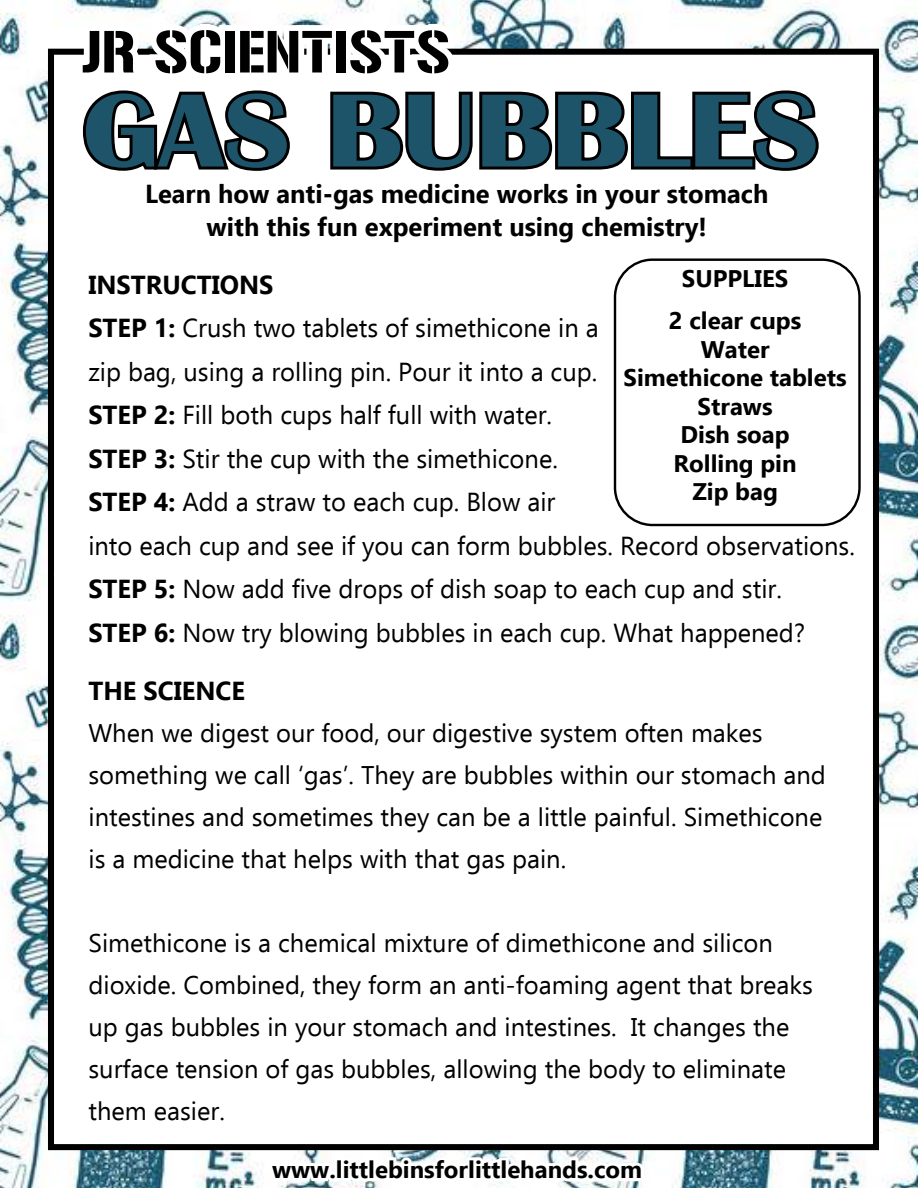
<style>
.page{position:relative;width:918px;height:1188px;background:#fff}
.page>*{position:absolute;margin:0;border:0;box-sizing:border-box;transform-origin:0 0}
.t1{font:700 107.85px "Britannic";color:#1d546a;scale:1.12 1}
.t2{font:58.8px "Gunplay";color:#000}
.t3{font:25.95px/43.5px "Ebrima";color:#000}
.t4{font:700 25.95px/33px "Ebrima";color:#000;text-align:center}
.t5{font:25.5px/42px "Ebrima";color:#000}
.t6{font:700 24px/28.5px "Ebrima";color:#000;text-align:center}
.s1{font-weight:700}
</style>
<div class="page">
<img style="left:0;top:0;width:918px;height:1188px">
<svg style="left:264px;top:1152px;width:383px;height:36px"></svg>
<div style="left:48px;top:49px;width:831px;height:1101px;background:#fff;border:6px solid #000"></div>
<svg style="left:71px;top:8px;width:751px;height:163px"></svg>
<div style="left:614px;top:258px;width:247px;height:268px;border:2px solid #000;border-radius:38px"></div>
<h2 class="t2" style="left:81px;top:21px;width:370px">JR SCIENTISTS</h2>
<h1 class="t1" style="left:83px;top:70px;width:659px">GAS BUBBLES</h1>
<p class="t4" style="left:145px;top:175px;width:625px">Learn how anti-gas medicine works in your stomach with this fun experiment using chemistry!</p>
<p class="t3" style="left:88px;top:262px;width:768px"><span class="s1">INSTRUCTIONS<br>STEP 1:</span> Crush two tablets of simethicone in a<br>zip bag, using a rolling pin. Pour it into a cup.<br><span class="s1">STEP 2:</span> Fill both cups half full with water.<br><span class="s1">STEP 3:</span> Stir the cup with the simethicone.<br><span class="s1">STEP 4:</span> Add a straw to each cup. Blow air<br>into each cup and see if you can form bubbles. Record observations.<br><span class="s1">STEP 5:</span> Now add five drops of dish soap to each cup and stir.<br><span class="s1">STEP 6:</span> Now try blowing bubbles in each cup. What happened?</p>
<p class="t6" style="left:669px;top:257px;width:134px;line-height:42px">SUPPLIES<br>2 clear cups</p>
<p class="t6" style="left:624px;top:334px;width:224px">Water<br>Simethicone tablets<br>Straws<br>Dish soap<br>Rolling pin<br>Zip bag</p>
<p class="t4" style="left:88px;top:673px;width:158px">THE SCIENCE</p>
<p class="t5" style="left:88px;top:711px;width:739px">When we digest our food, our digestive system often makes something we call ‘gas’. They are bubbles within our stomach and intestines and sometimes they can be a little painful. Simethicone is a medicine that helps with that gas pain.</p>
<p class="t5" style="left:88px;top:921px;width:726px">Simethicone is a chemical mixture of dimethicone and silicon dioxide. Combined, they form an anti-foaming agent that breaks up gas bubbles in your stomach and intestines. It changes the surface tension of gas bubbles, allowing the body to eliminate them easier.</p>
<p class="t6" style="left:272px;top:1154px;width:372px">www.littlebinsforlittlehands.com</p>
</div>
